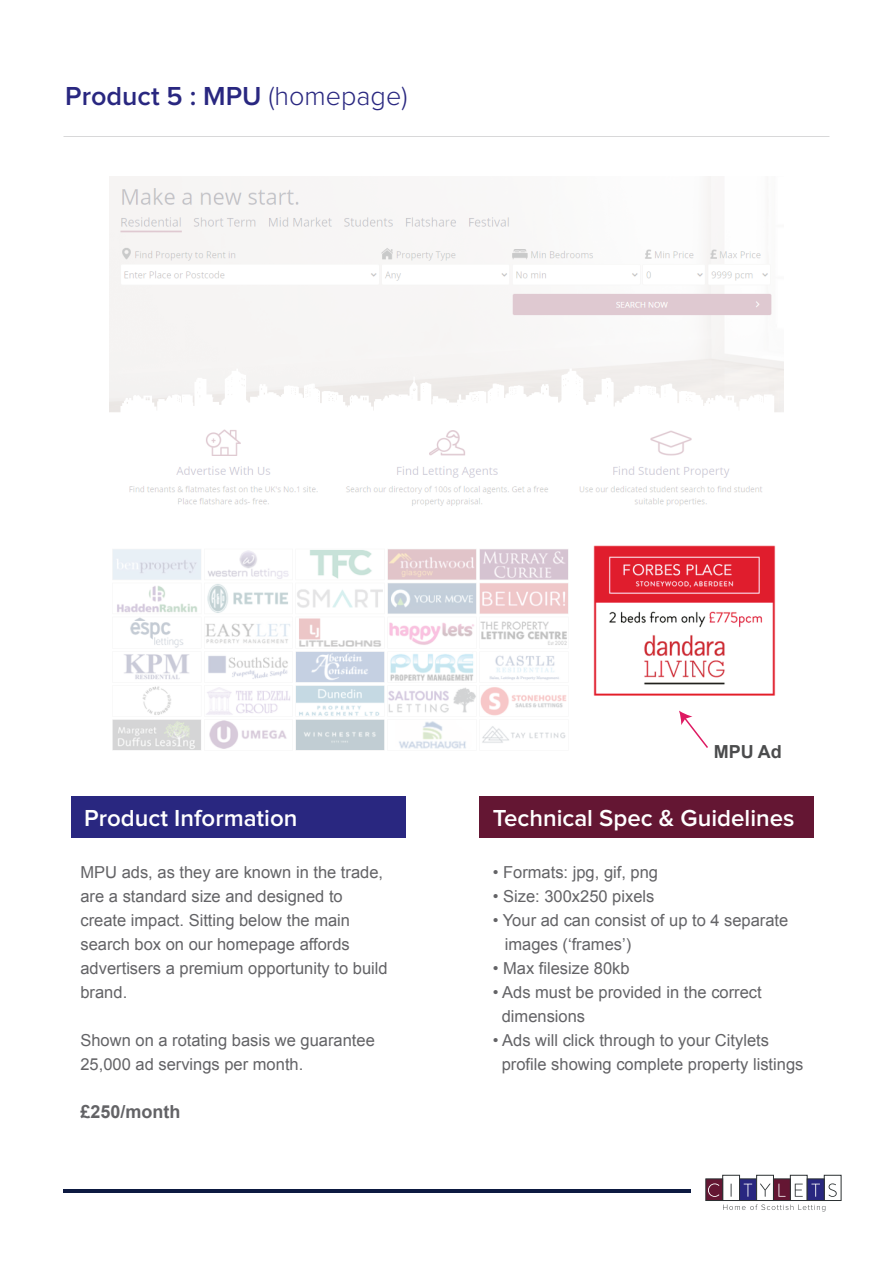
<style>
.page{position:relative;width:893px;height:1263px;background:#fff}
.page>*{position:absolute;margin:0;border:0;box-sizing:border-box;transform-origin:0 0}
.t1{font:600 27px "Proxima Nova";color:#292780}
.t2{font:600 24px "Proxima Nova";color:#fff}
.t3{font:700 18px "Arial";color:#636366}
.t4{font:700 18px "Arial";color:#4b4c4d}
.t5{font:16.5px/24px "Arial";color:#636366}
.s1{font-weight:300}
</style>
<div class="page">
<hr style="left:63px;top:1189px;width:627px;height:4px;background:#0d1a41">
<div style="left:71px;top:796px;width:335px;height:42px;background:#292780"></div>
<div style="left:479px;top:796px;width:334px;height:42px;background:#641633"></div>
<div style="left:722px;top:1175px;width:18px;height:26px;background:#fff;border:1px solid #2b3032"></div>
<div style="left:705px;top:1178px;width:18px;height:23px;background:#641633;border:1px solid #2b3032"></div>
<div style="left:739px;top:1178px;width:18px;height:23px;background:#292780;border:1px solid #2b3032"></div>
<div style="left:756px;top:1175px;width:18px;height:26px;border:1px solid #2b3032"></div>
<div style="left:790px;top:1175px;width:17px;height:26px;background:#fff;border:1px solid #2b3032"></div>
<div style="left:824px;top:1175px;width:17px;height:26px;background:#fff;border:1px solid #2b3032"></div>
<div style="left:773px;top:1178px;width:18px;height:23px;background:#641633;border:1px solid #2b3032"></div>
<div style="left:807px;top:1178px;width:17px;height:23px;background:#292780;border:1px solid #2b3032"></div>
<svg style="left:708px;top:1183px;width:11px;height:14px"></svg>
<svg style="left:731px;top:1184px;width:1px;height:13px"></svg>
<svg style="left:744px;top:1184px;width:8px;height:13px"></svg>
<svg style="left:760px;top:1184px;width:10px;height:13px"></svg>
<svg style="left:778px;top:1184px;width:7px;height:13px"></svg>
<svg style="left:795px;top:1184px;width:8px;height:13px"></svg>
<svg style="left:811px;top:1184px;width:9px;height:13px"></svg>
<svg style="left:828px;top:1183px;width:9px;height:14px"></svg>
<svg style="left:723px;top:1204px;width:102px;height:7px"></svg>
<img style="left:593px;top:545px;width:183px;height:151px">
<svg style="left:679px;top:711px;width:29px;height:37px"></svg>
<svg style="left:112px;top:549px;width:456px;height:201px"></svg>
<h1 class="t1" style="left:65px;top:84px;width:344px">Product 5 : MPU <span class="s1">(homepage)</span></h1>
<p class="t4" style="left:714px;top:740px;width:70px">MPU Ad</p>
<h2 class="t2" style="left:84px;top:807px;width:215px">Product Information</h2>
<h2 class="t2" style="left:493px;top:807px;width:303px">Technical Spec &amp; Guidelines</h2>
<p class="t5" style="left:493px;top:861px;width:167px">• Formats: jpg, gif, png</p>
<p class="t5" style="left:493px;top:885px;width:163px">• Size: 300x250 pixels</p>
<p class="t5" style="left:505px;top:909px;width:285px;text-indent:-12px">• Your ad can consist of up to 4 separate images (‘frames’)</p>
<p class="t5" style="left:493px;top:957px;width:138px">• Max filesize 80kb</p>
<p class="t5" style="left:502px;top:981px;width:261px;text-indent:-9px">• Ads must be provided in the correct dimensions</p>
<p class="t5" style="left:502px;top:1029px;width:303px;text-indent:-9px">• Ads will click through to your Citylets profile showing complete property listings</p>
<p class="t5" style="left:80px;top:860px;width:309px">MPU ads, as they are known in the trade, are a standard size and designed to create impact. Sitting below the main search box on our homepage affords advertisers a premium opportunity to build brand.</p>
<p class="t5" style="left:80px;top:1029px;width:296px">Shown on a rotating basis we guarantee<br>25,000 ad servings per month.</p>
<p class="t3" style="left:80px;top:1100px;width:102px">£250/month</p>
</div>
